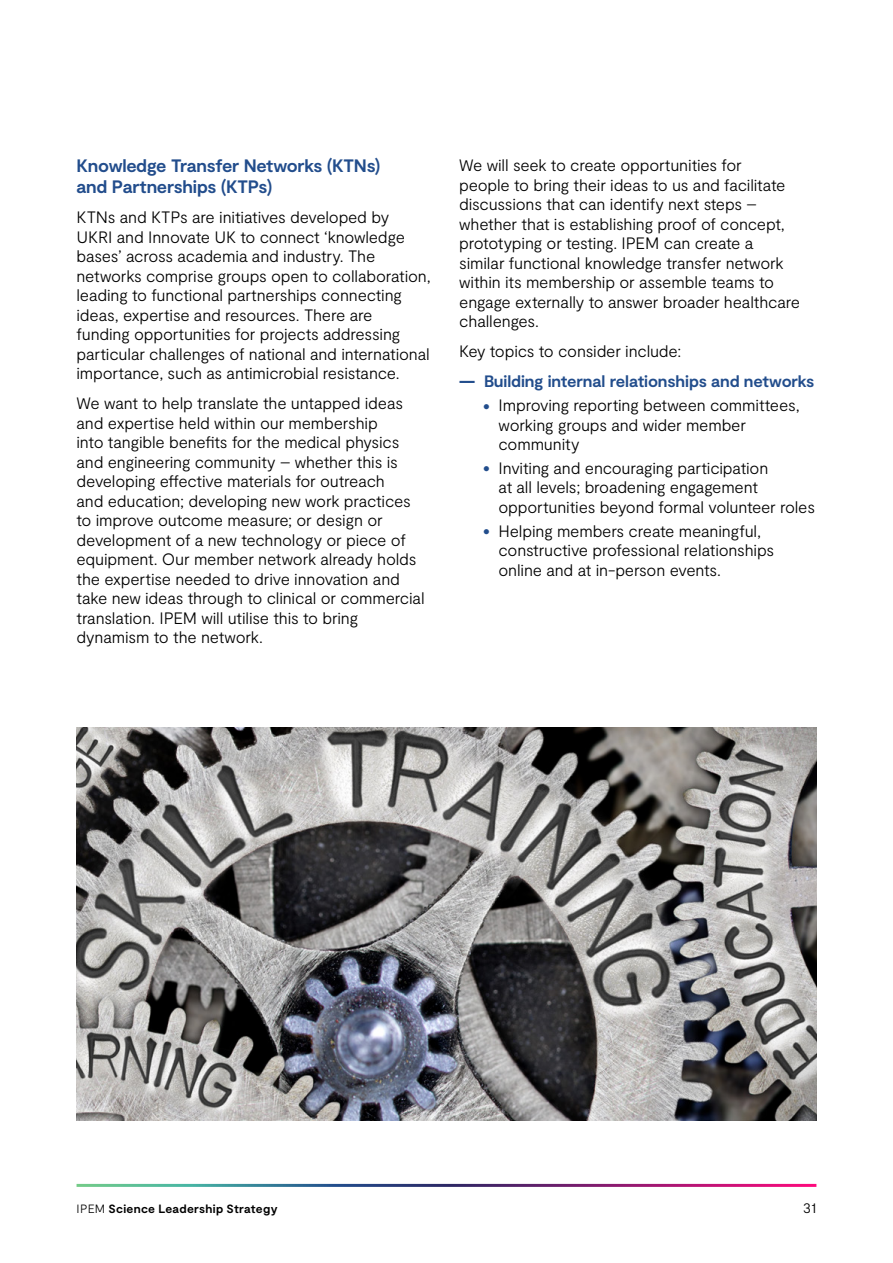
<style>
.page{position:relative;width:893px;height:1263px;background:#fff}
.page>*{position:absolute;margin:0;border:0;box-sizing:border-box;transform-origin:0 0}
.t1{font:700 18px/21px "Moderat";letter-spacing:-.015em;color:#224d8c}
.Body_copy___P{font:300 16.5px/19.5px "Moderat";letter-spacing:-.015em;color:#000}
.Body_copy___P-2{font:700 16.5px "Moderat";letter-spacing:-.01em;color:#224d8c}
.t2{font:300 15px "Moderat";color:#000}
.t3{font:700 12px "Moderat";letter-spacing:.025em;color:#000}
.s1{font-weight:900;font-size:19.5px}
.s2{font-weight:900;font-size:30px;color:#224d8c}
.s3{font-weight:300}
</style>
<div class="page">
<img style="left:77px;top:727px;width:739px;height:393px">
<h2 class="t1" style="left:77px;top:156px;width:305px">Knowledge Transfer Networks (KTNs) and Partnerships (KTPs)</h2>
<p class="Body_copy___P" style="left:77px;top:208px;width:356px">KTNs and KTPs are initiatives developed by<br>UKRI and Innovate UK to connect ‘knowledge bases’ across academia and industry. The networks comprise groups open to collaboration, leading to functional partnerships connecting ideas, expertise and resources. There are<br>funding opportunities for projects addressing particular challenges of national and international importance, such as antimicrobial resistance.</p>
<p class="Body_copy___P" style="left:77px;top:394px;width:350px">We want to help translate the untapped ideas and expertise held within our membership<br>into tangible benefits for the medical physics and engineering community – whether this is developing effective materials for outreach<br>and education; developing new work practices to improve outcome measure; or design or development of a new technology or piece of equipment. Our member network already holds the expertise needed to drive innovation and take new ideas through to clinical or commercial translation. IPEM will utilise this to bring dynamism to the network.</p>
<p class="Body_copy___P" style="left:459px;top:156px;width:342px">We will seek to create opportunities for<br>people to bring their ideas to us and facilitate discussions that can identify next steps – whether that is establishing proof of concept, prototyping or testing. IPEM can create a similar functional knowledge transfer network within its membership or assemble teams to engage externally to answer broader healthcare challenges.</p>
<p class="Body_copy___P" style="left:459px;top:342px;width:223px">Key topics to consider include:</p>
<p class="Body_copy___P-2" style="left:459px;top:372px;width:357px"><span class="s1">—</span> Building internal relationships and networks</p>
<p class="Body_copy___P" style="left:499px;top:396px;width:303px;text-indent:-15px"><span class="s2">•</span> Improving reporting between committees, working groups and wider member community</p>
<p class="Body_copy___P" style="left:499px;top:459px;width:318px;text-indent:-15px"><span class="s2">•</span> Inviting and encouraging participation<br>at all levels; broadening engagement opportunities beyond formal volunteer roles</p>
<p class="Body_copy___P" style="left:499px;top:521px;width:277px;text-indent:-15px"><span class="s2">•</span> Helping members create meaningful, constructive professional relationships online and at in-person events.</p>
<h1 class="t3" style="left:77px;top:1202px;width:202px"><span class="s3">IPEM</span> Science Leadership Strategy</h1>
<h1 class="t2" style="left:803px;top:1199px;width:15px">31</h1>
</div>
